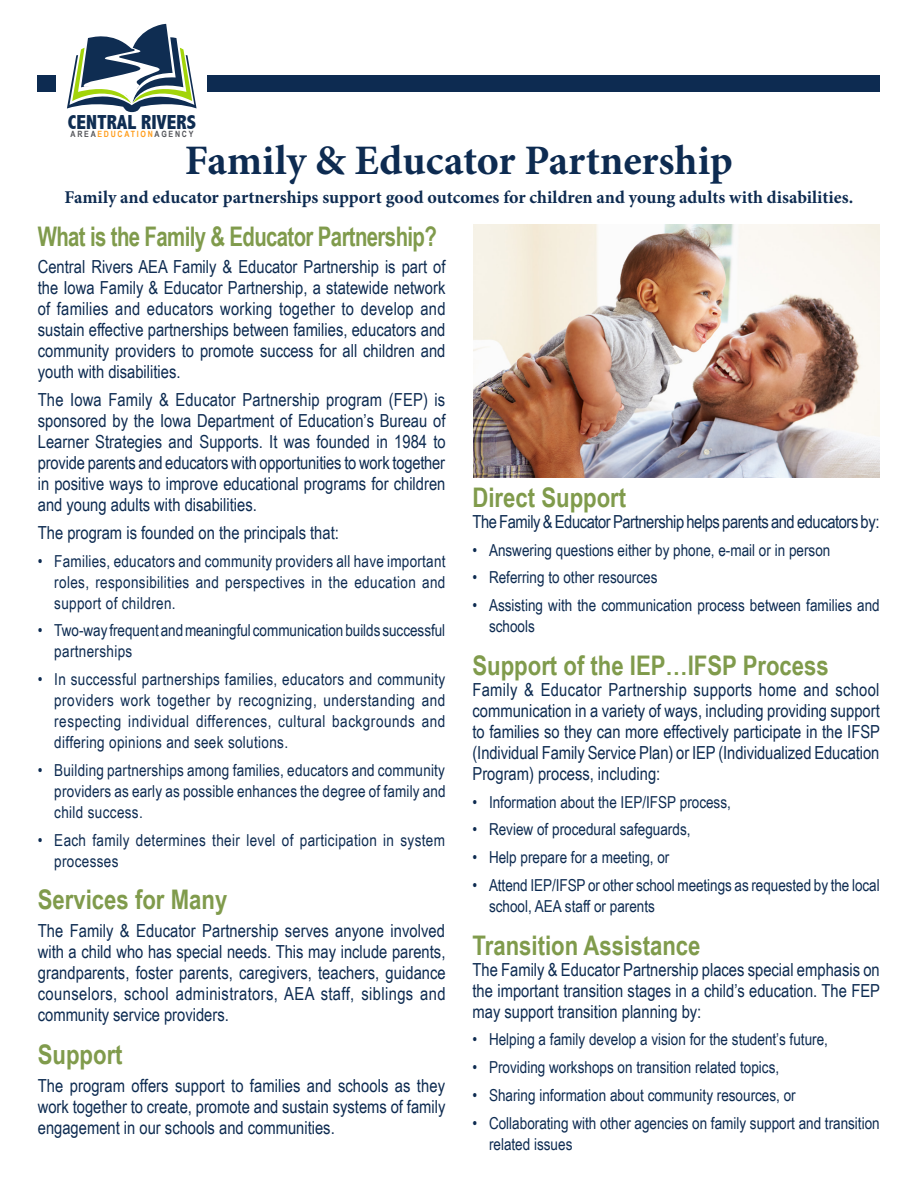
<style>
.page{position:relative;width:918px;height:1188px;background:#fff}
.page>*{position:absolute;margin:0;border:0;box-sizing:border-box;transform-origin:0 0}
.t1{font:700 42px "Minion Pro";letter-spacing:-.005em;color:#0d2b51}
.t2{font:700 27px "Arial Narrow";color:#809b4c}
.t3{font:700 27px "Arial Narrow";letter-spacing:-.025em;color:#809b4c;scale:.92 1}
.t4{font:800 condensed 20.25px "Abadi";color:#0f2d52}
.t5{font:18px/21px "Arial Narrow";color:#0d2b51;text-align:justify}
.t6{font:700 18px "Minion Pro";color:#0d2b51}
.t7{font:18px "Arial Narrow";letter-spacing:-.025em;color:#0d2b51}
.t8{font:16.5px/21px "Arial Narrow";color:#0d2b51}
.t9{font:16.5px/21px "Arial Narrow";letter-spacing:.02em;color:#0d2b51}
.t10{font:700 8.55px "Arial Narrow";letter-spacing:.2em;color:#54555a}
.s1{color:#ff9d1b}
</style>
<div class="page">
<div style="left:38px;top:75px;width:842px;height:16px;background:#0d2b51"></div>
<div style="left:56px;top:20px;width:151px;height:138px;background:#fff"></div>
<svg style="left:67px;top:24px;width:130px;height:88px"></svg>
<img style="left:474px;top:225px;width:406px;height:253px">
<p class="t4" style="left:68px;top:110px;width:130px">CENTRAL RIVERS</p>
<p class="t1" style="left:185px;top:131px;width:550px">Family &amp; Educator Partnership</p>
<p class="t6" style="left:64px;top:184px;width:790px">Family and educator partnerships support good outcomes for children and young adults with disabilities.</p>
<p class="t3" style="left:38px;top:216px;width:435px">What is the Family &amp; Educator Partnership?</p>
<p class="t5" style="left:38px;top:256px;width:409px">Central Rivers AEA Family &amp; Educator Partnership is part of the Iowa Family &amp; Educator Partnership, a statewide network of families and educators working together to develop and sustain effective partnerships between families, educators and community providers to promote success for all children and youth with disabilities.</p>
<p class="t5" style="left:38px;top:389px;width:410px">The Iowa Family &amp; Educator Partnership program (FEP) is sponsored by the Iowa Department of Education’s Bureau of Learner Strategies and Supports. It was founded in 1984 to provide parents and educators with opportunities to work together in positive ways to improve educational programs for children and young adults with disabilities.</p>
<p class="t5" style="left:38px;top:522px;width:303px">The program is founded on the principals that:</p>
<p class="t8" style="left:54px;top:550px;width:393px;text-align:justify;text-indent:-16px">• Families, educators and community providers all have important roles, responsibilities and perspectives in the education and support of children.</p>
<p class="t8" style="left:54px;top:620px;width:393px;text-indent:-16px">• Two-way frequent and meaningful communication builds successful partnerships</p>
<p class="t8" style="left:54px;top:668px;width:393px;text-align:justify;text-indent:-16px">• In successful partnerships families, educators and community providers work together by recognizing, understanding and respecting individual differences, cultural backgrounds and differing opinions and seek solutions.</p>
<p class="t8" style="left:54px;top:759px;width:393px;text-align:justify;text-indent:-16px">• Building partnerships among families, educators and community providers as early as possible enhances the degree of family and child success.</p>
<p class="t9" style="left:54px;top:829px;width:392px;text-indent:-16px">• Each family determines their level of participation in system processes</p>
<p class="t2" style="left:38px;top:880px;width:191px">Services for Many</p>
<p class="t5" style="left:38px;top:920px;width:410px">The Family &amp; Educator Partnership serves anyone involved with a child who has special needs. This may include parents, grandparents, foster parents, caregivers, teachers, guidance counselors, school administrators, AEA staff, siblings and community service providers.</p>
<p class="t2" style="left:38px;top:1034px;width:86px">Support</p>
<p class="t5" style="left:38px;top:1074px;width:409px">The program offers support to families and schools as they work together to create, promote and sustain systems of family engagement in our schools and communities.</p>
<p class="t10" style="left:71px;top:127px;width:124px">AREA<span class="s1">EDUCATION</span>AGENCY</p>
<p class="t2" style="left:472px;top:477px;width:155px">Direct Support</p>
<p class="t7" style="left:472px;top:508px;width:408px">The Family &amp; Educator Partnership helps parents and educators by:</p>
<p class="t8" style="left:472px;top:539px;width:359px">• Answering questions either by phone, e-mail or in person</p>
<p class="t8" style="left:472px;top:567px;width:186px">• Referring to other resources</p>
<p class="t8" style="left:489px;top:594px;width:392px;text-indent:-16px">• Assisting with the communication process between families and schools</p>
<p class="t2" style="left:472px;top:645px;width:358px">Support of the IEP…IFSP Process</p>
<p class="t5" style="left:472px;top:678px;width:409px">Family &amp; Educator Partnership supports home and school communication in a variety of ways, including providing support to families so they can more effectively participate in the IFSP (Individual Family Service Plan) or IEP (Individualized Education Program) process, including:</p>
<p class="t8" style="left:472px;top:791px;width:260px">• Information about the IEP/IFSP process,</p>
<p class="t8" style="left:472px;top:819px;width:220px">• Review of procedural safeguards,</p>
<p class="t8" style="left:472px;top:846px;width:198px">• Help prepare for a meeting, or</p>
<p class="t8" style="left:489px;top:874px;width:392px;text-indent:-16px">• Attend IEP/IFSP or other school meetings as requested by the local school, AEA staff or parents</p>
<p class="t2" style="left:472px;top:925px;width:230px">Transition Assistance</p>
<p class="t5" style="left:472px;top:958px;width:409px">The Family &amp; Educator Partnership places special emphasis on the important transition stages in a child’s education. The FEP may support transition planning by:</p>
<p class="t8" style="left:472px;top:1029px;width:357px">• Helping a family develop a vision for the student’s future,</p>
<p class="t8" style="left:472px;top:1056px;width:308px">• Providing workshops on transition related topics,</p>
<p class="t8" style="left:472px;top:1084px;width:325px">• Sharing information about community resources, or</p>
<p class="t8" style="left:489px;top:1112px;width:392px;text-indent:-16px">• Collaborating with other agencies on family support and transition related issues</p>
</div>
